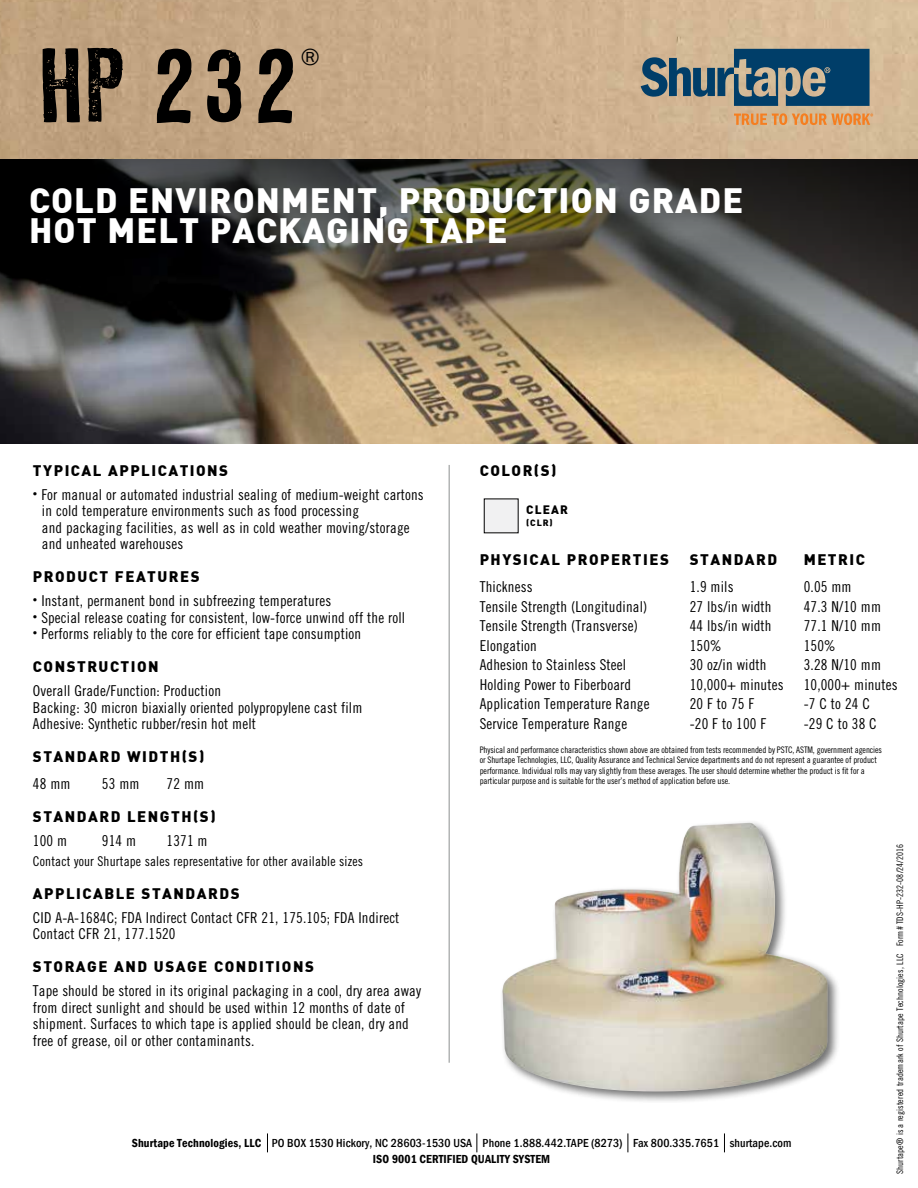
<style>
.page{position:relative;width:918px;height:1188px;background:#fff}
.page>*{position:absolute;margin:0;border:0;box-sizing:border-box;transform-origin:0 0}
.t1{font:93px "LL Rubber Grotesquecleaned";color:#000}
.t2{font:900 34.5px/30px "DIN";letter-spacing:.03em;color:#fff}
.t3{font:24.45px "Franklin Gothic";color:#000}
.t4{font:15px/16.5px "Trade Gothic Cond Eighteen";letter-spacing:.01em;color:#000}
.t5{font:900 15px "DIN";letter-spacing:.1em;color:#000}
.t6{font:13.5px "Trade Gothic Cond Eighteen";letter-spacing:.01em;color:#000}
.t7{font:500 condensed 12px/16.5px "Franklin Gothic";letter-spacing:.01em;color:#000;text-align:center}
.t8{font:900 12px "DIN";letter-spacing:.1em;color:#000}
.t9{font:9px/10.5px "Trade Gothic Cond Eighteen";letter-spacing:-.01em;color:#000}
.t10{font:9px "Trade Gothic Cond Eighteen";letter-spacing:.01em;color:#000}
.t11{font:900 9px "DIN";color:#000}
.s1{font-weight:600}
</style>
<div class="page">
<img style="left:0;top:0;width:918px;height:160px">
<img style="left:0;top:160px;width:918px;height:283px">
<hr style="left:449px;top:465px;width:1px;height:598px;background:#8c8f90">
<div style="left:499px;top:820px;width:342px;height:284px;background:#000;opacity:.55"></div>
<img style="left:502px;top:823px;width:326px;height:269px">
<div style="left:484px;top:499px;width:34px;height:34px;background:#f1f1f2"></div>
<svg style="left:641px;top:49px;width:229px;height:57px;background:#556e7a"></svg>
<svg style="left:734px;top:113px;width:139px;height:12px;background:#e39e5f"></svg>
<svg style="left:476px;top:1133px;width:1px;height:19px"></svg>
<svg style="left:267px;top:1133px;width:1px;height:19px"></svg>
<svg style="left:628px;top:1133px;width:1px;height:19px"></svg>
<svg style="left:724px;top:1133px;width:1px;height:19px"></svg>
<h1 class="t1" style="left:38px;top:31px;width:265px">HP 232</h1>
<h3 class="t3" style="left:301px;top:42px;width:20px">®</h3>
<h2 class="t2" style="left:29px;top:183px;width:716px">COLD ENVIRONMENT, PRODUCTION GRADE<br>HOT MELT PACKAGING TAPE</h2>
<p class="t5" style="left:480px;top:461px;width:78px">COLOR(S)</p>
<p class="t5" style="left:33px;top:460px;width:197px">TYPICAL APPLICATIONS</p>
<p class="t4" style="left:42px;top:486px;width:383px;text-indent:-9px"><sup>•</sup> For manual or automated industrial sealing of medium-weight cartons in cold temperature environments such as food processing<br>and packaging facilities, as well as in cold weather moving/storage and unheated warehouses</p>
<p class="t5" style="left:33px;top:567px;width:168px">PRODUCT FEATURES</p>
<p class="t4" style="left:33px;top:592px;width:300px"><sup>•</sup> Instant, permanent bond in subfreezing temperatures</p>
<p class="t4" style="left:33px;top:609px;width:374px"><sup>•</sup> Special release coating for consistent, low-force unwind off the roll</p>
<p class="t4" style="left:33px;top:625px;width:330px"><sup>•</sup> Performs reliably to the core for efficient tape consumption</p>
<p class="t5" style="left:33px;top:657px;width:127px">CONSTRUCTION</p>
<p class="t4" style="left:33px;top:682px;width:331px">Overall Grade/Function: Production<br>Backing: 30 micron biaxially oriented polypropylene cast film<br>Adhesive: Synthetic rubber/resin hot melt</p>
<p class="t5" style="left:33px;top:747px;width:173px">STANDARD WIDTH(S)</p>
<p class="t4" style="left:33px;top:775px;width:39px">48 mm</p>
<p class="t4" style="left:102px;top:775px;width:39px">53 mm</p>
<p class="t4" style="left:167px;top:775px;width:39px">72 mm</p>
<p class="t5" style="left:33px;top:807px;width:184px">STANDARD LENGTH(S)</p>
<p class="t4" style="left:33px;top:832px;width:36px">100 m</p>
<p class="t4" style="left:102px;top:832px;width:36px">914 m</p>
<p class="t4" style="left:167px;top:832px;width:43px">1371 m</p>
<p class="t6" style="left:33px;top:853px;width:332px">Contact your Shurtape sales representative for other available sizes</p>
<p class="t5" style="left:33px;top:883px;width:208px">APPLICABLE STANDARDS</p>
<p class="t4" style="left:33px;top:909px;width:368px">CID A-A-1684C; FDA Indirect Contact CFR 21, 175.105; FDA Indirect<br>Contact CFR 21, 177.1520</p>
<p class="t5" style="left:33px;top:957px;width:282px">STORAGE AND USAGE CONDITIONS</p>
<p class="t4" style="left:33px;top:982px;width:390px">Tape should be stored in its original packaging in a cool, dry area away from direct sunlight and should be used within 12 months of date of shipment. Surfaces to which tape is applied should be clean, dry and free of grease, oil or other contaminants.</p>
<p class="t8" style="left:526px;top:501px;width:43px">CLEAR</p>
<p class="t11" style="left:526px;top:516px;width:28px">(CLR)</p>
<p class="t5" style="left:480px;top:550px;width:191px">PHYSICAL PROPERTIES</p>
<p class="t5" style="left:690px;top:550px;width:89px">STANDARD</p>
<p class="t5" style="left:804px;top:550px;width:63px">METRIC</p>
<p class="t4" style="left:480px;top:578px;width:54px">Thickness</p>
<p class="t4" style="left:690px;top:578px;width:45px">1.9 mils</p>
<p class="t4" style="left:804px;top:578px;width:49px">0.05 mm</p>
<p class="t4" style="left:480px;top:598px;width:169px">Tensile Strength (Longitudinal)</p>
<p class="t4" style="left:690px;top:598px;width:83px">27 lbs/in width</p>
<p class="t4" style="left:804px;top:598px;width:79px">47.3 N/10 mm</p>
<p class="t4" style="left:480px;top:617px;width:160px">Tensile Strength (Transverse)</p>
<p class="t4" style="left:690px;top:617px;width:83px">44 lbs/in width</p>
<p class="t4" style="left:804px;top:617px;width:79px">77.1 N/10 mm</p>
<p class="t4" style="left:480px;top:637px;width:59px">Elongation</p>
<p class="t4" style="left:690px;top:637px;width:34px">150%</p>
<p class="t4" style="left:804px;top:637px;width:34px">150%</p>
<p class="t4" style="left:480px;top:656px;width:148px">Adhesion to Stainless Steel</p>
<p class="t4" style="left:690px;top:656px;width:78px">30 oz/in width</p>
<p class="t4" style="left:804px;top:656px;width:79px">3.28 N/10 mm</p>
<p class="t4" style="left:480px;top:676px;width:153px">Holding Power to Fiberboard</p>
<p class="t4" style="left:690px;top:676px;width:95px">10,000+ minutes</p>
<p class="t4" style="left:804px;top:676px;width:95px">10,000+ minutes</p>
<p class="t4" style="left:480px;top:695px;width:171px">Application Temperature Range</p>
<p class="t4" style="left:690px;top:695px;width:66px">20 F to 75 F</p>
<p class="t4" style="left:804px;top:695px;width:68px">-7 C to 24 C</p>
<p class="t4" style="left:480px;top:715px;width:149px">Service Temperature Range</p>
<p class="t4" style="left:690px;top:715px;width:78px">-20 F to 100 F</p>
<p class="t4" style="left:804px;top:715px;width:75px">-29 C to 38 C</p>
<p class="t9" style="left:480px;top:744px;width:404px">Physical and performance characteristics shown above are obtained from tests recommended by PSTC, ASTM, government agencies or Shurtape Technologies, LLC, Quality Assurance and Technical Service departments and do not represent a guarantee of product performance. Individual rolls may vary slightly from these averages. The user should determine whether the product is fit for a particular purpose and is suitable for the user’s method of application before use.</p>
<p class="t10" style="left:895px;top:1174px;width:332px;rotate:-90deg">Shurtape® is a registered trademark of Shurtape Technologies, LLC Form# TDS-HP-232-08/24/2016</p>
<p class="t7" style="left:132px;top:1135px;width:661px"><span class="s1">Shurtape Technologies, LLC</span> PO BOX 1530 Hickory, NC 28603-1530 USA Phone 1.888.442.TAPE (8273) Fax 800.335.7651 shurtape.com<br><span class="s1">ISO 9001 CERTIFIED QUALITY SYSTEM</span></p>
</div>
